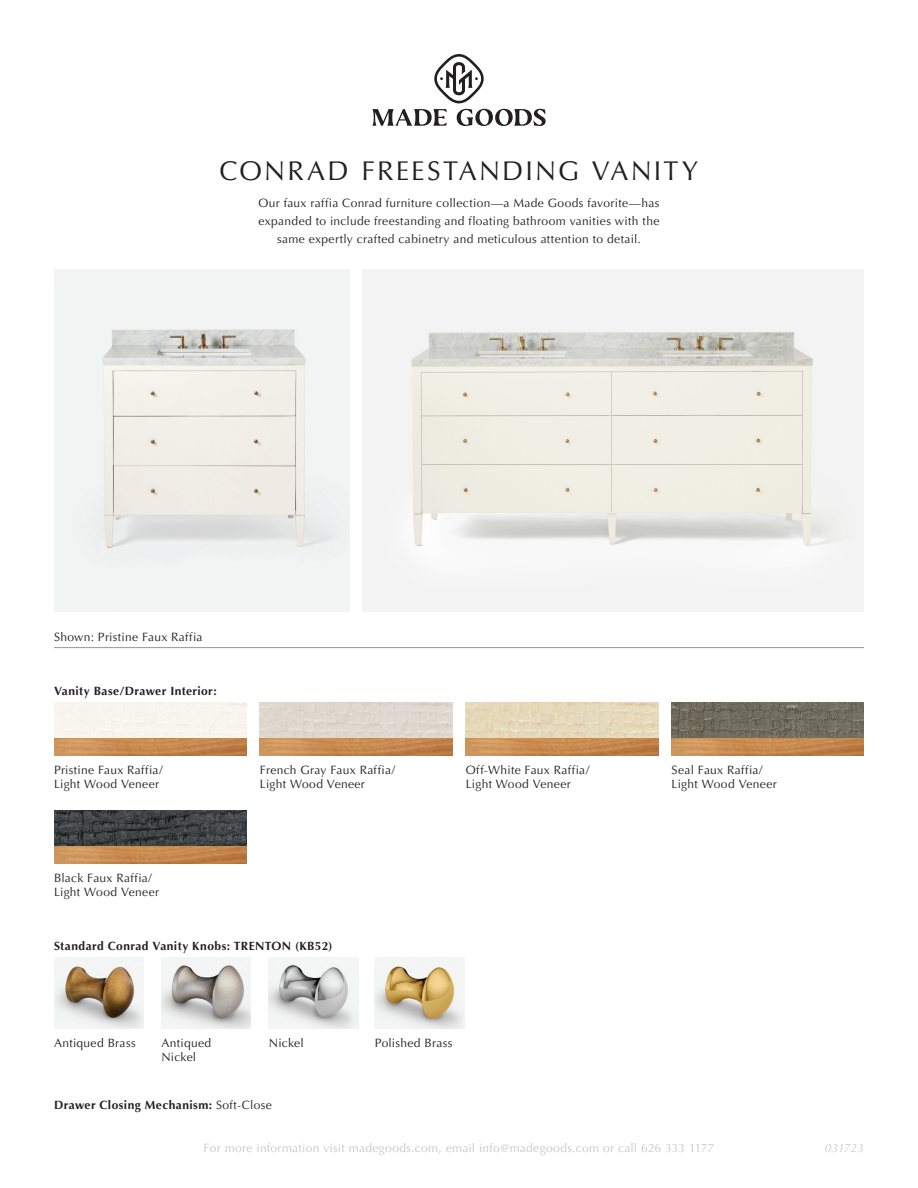
<style>
.page{position:relative;width:918px;height:1188px;background:#fff}
.page>*{position:absolute;margin:0;border:0;box-sizing:border-box;transform-origin:0 0}
.t1{font:27px "Optima LT";letter-spacing:.08em;color:#231f20}
.t2{font:12px/18px "Optima LT";letter-spacing:.025em;color:#231f20;text-align:center}
.t3{font:700 12px "Optima";letter-spacing:.035em;color:#231f20}
.t4{font:12px "Optima LT";letter-spacing:.025em;color:#c7c8ca}
.t5{font:italic 12px "Optima";color:#c7c8ca}
.s1{font-family:"Optima LT";font-weight:400}
</style>
<div class="page">
<svg style="left:372px;top:109px;width:174px;height:17px"></svg>
<svg style="left:434px;top:54px;width:50px;height:49px"></svg>
<img style="left:54px;top:270px;width:295px;height:342px">
<img style="left:363px;top:270px;width:501px;height:342px">
<hr style="left:54px;top:647px;width:810px;height:1px;background:#939598">
<img style="left:54px;top:810px;width:192px;height:36px">
<img style="left:260px;top:702px;width:192px;height:36px">
<img style="left:466px;top:702px;width:192px;height:36px">
<img style="left:672px;top:702px;width:192px;height:36px">
<img style="left:54px;top:738px;width:192px;height:18px">
<img style="left:260px;top:738px;width:192px;height:18px">
<img style="left:466px;top:738px;width:192px;height:18px">
<img style="left:672px;top:738px;width:192px;height:18px">
<img style="left:54px;top:846px;width:192px;height:18px">
<img style="left:54px;top:957px;width:89px;height:72px">
<img style="left:162px;top:957px;width:89px;height:72px">
<img style="left:269px;top:957px;width:89px;height:72px">
<img style="left:375px;top:957px;width:89px;height:72px">
<p class="t1" style="left:220px;top:155px;width:480px">CONRAD FREESTANDING VANITY</p>
<p class="t2" style="left:258px;top:194px;width:403px">Our faux raffia Conrad furniture collection—a Made Goods favorite—has expanded to include freestanding and floating bathroom vanities with the same expertly crafted cabinetry and meticulous attention to detail.</p>
<p class="t2" style="left:54px;top:628px;width:150px">Shown: Pristine Faux Raffia</p>
<p class="t3" style="left:54px;top:684px;width:164px">Vanity Base/Drawer Interior:</p>
<p class="t2" style="left:54px;top:761px;width:110px">Pristine Faux Raffia/</p>
<p class="t2" style="left:54px;top:775px;width:107px">Light Wood Veneer</p>
<p class="t2" style="left:54px;top:869px;width:99px">Black Faux Raffia/</p>
<p class="t2" style="left:54px;top:883px;width:107px">Light Wood Veneer</p>
<p class="t2" style="left:260px;top:761px;width:137px">French Gray Faux Raffia/</p>
<p class="t2" style="left:260px;top:775px;width:107px">Light Wood Veneer</p>
<p class="t3" style="left:54px;top:939px;width:280px">Standard Conrad Vanity Knobs: TRENTON (KB52)</p>
<p class="t2" style="left:466px;top:761px;width:125px">Off-White Faux Raffia/</p>
<p class="t2" style="left:466px;top:775px;width:107px">Light Wood Veneer</p>
<p class="t2" style="left:54px;top:1034px;width:83px">Antiqued Brass</p>
<p class="t2" style="left:161px;top:1034px;width:51px">Antiqued</p>
<p class="t2" style="left:269px;top:1034px;width:36px">Nickel</p>
<p class="t2" style="left:375px;top:1034px;width:79px">Polished Brass</p>
<p class="t2" style="left:161px;top:1048px;width:36px">Nickel</p>
<p class="t3" style="left:54px;top:1098px;width:219px">Drawer Closing Mechanism: <span class="s1">Soft-Close</span></p>
<p class="t2" style="left:672px;top:761px;width:93px">Seal Faux Raffia/</p>
<p class="t2" style="left:672px;top:775px;width:107px">Light Wood Veneer</p>
<p class="t4" style="left:204px;top:1141px;width:512px">For more information visit madegoods.com, email info@madegoods.com or call 626 333 1177</p>
<p class="t5" style="left:825px;top:1141px;width:41px">031723</p>
</div>
